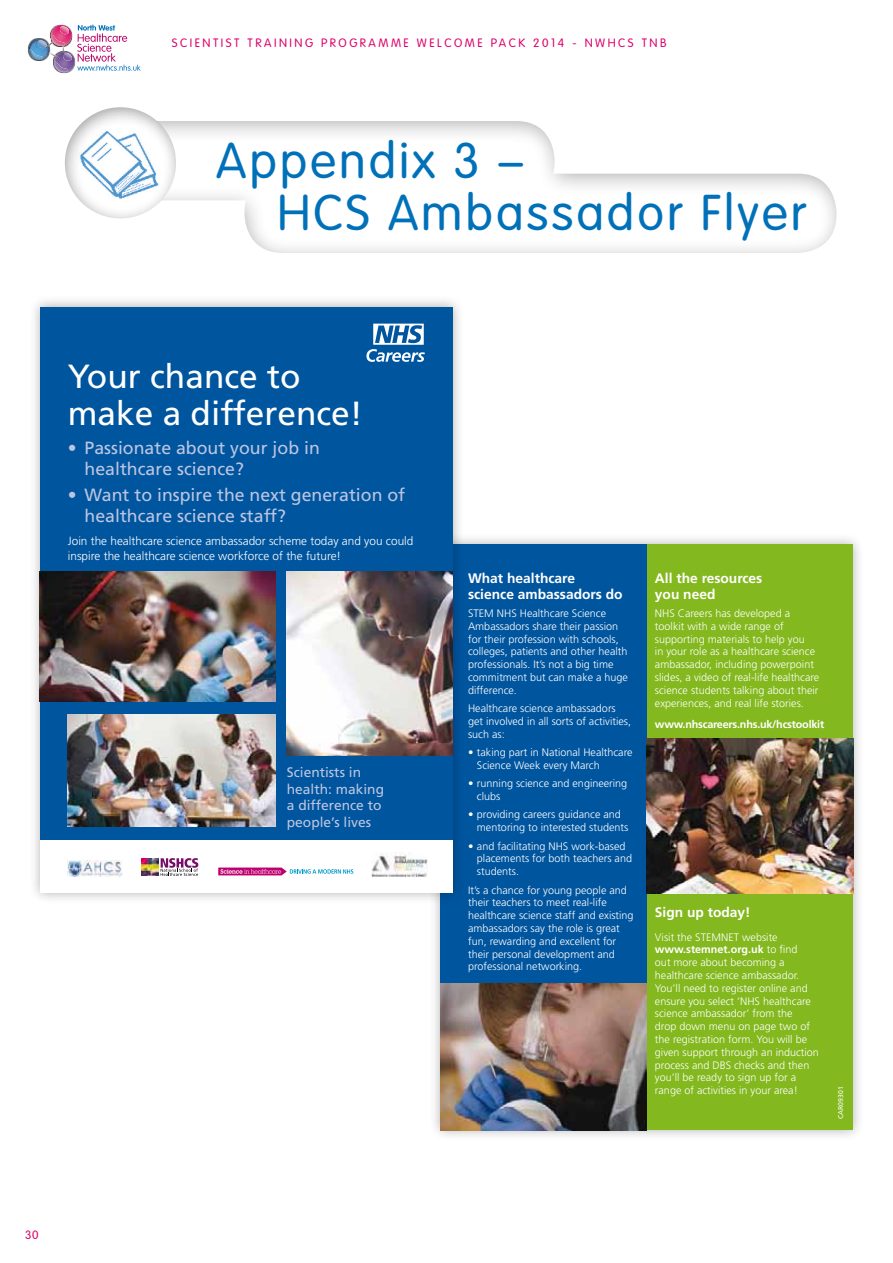
<style>
.page{position:relative;width:893px;height:1263px;background:#fff}
.page>*{position:absolute;margin:0;border:0;box-sizing:border-box;transform-origin:0 0}
.t1{font:300 49.5px/52.1px "VAG Rounded";letter-spacing:.06em;color:#0071b9}
.t2{font:33.45px/37.3px "Frutiger";color:#fff}
.t3{font:17.7px/20.7px "Frutiger";color:#bcc5e1}
.t4{font:700 13.8px/15.8px "Frutiger";color:#fff}
.t5{font:13.8px/16.5px "Frutiger";color:#bcc5e1}
.t6{font:300 12px "VAG Rounded";letter-spacing:.21em;color:#dc006b}
.t7{font:300 11.85px/14.7px "Frutiger";color:#fff}
.t8{font:300 10.8px/12.8px "Frutiger";color:#fff}
.t9{font:700 10.8px "Frutiger";letter-spacing:-.02em;color:#fff}
.t10{font:6.9px "Frutiger";color:#fff}
.s1{font-weight:700}
</style>
<div class="page">
<img style="left:58px;top:72px;width:12px;height:2px">
<img style="left:57px;top:71px;width:12px;height:1px">
<img style="left:28px;top:39px;width:9px;height:21px">
<img style="left:28px;top:49px;width:9px;height:10px">
<svg style="left:37px;top:25px;width:103px;height:46px"></svg>
<img style="left:51px;top:35px;width:15px;height:10px">
<div style="left:95px;top:113px;width:741px;height:141px;background:#000;opacity:.3"></div>
<div style="left:62px;top:105px;width:115px;height:114px;background:#000;opacity:.4"></div>
<div style="left:428px;top:532px;width:436px;height:609px;background:#000;opacity:.3"></div>
<div style="left:647px;top:544px;width:206px;height:586px;background:#83b81e"></div>
<div style="left:440px;top:544px;width:207px;height:586px;background:#00559f"></div>
<img style="left:647px;top:739px;width:206px;height:154px">
<img style="left:440px;top:984px;width:207px;height:146px">
<div style="left:28px;top:295px;width:436px;height:609px;background:#000;opacity:.3"></div>
<div style="left:40px;top:307px;width:413px;height:586px;background:#fff"></div>
<div style="left:40px;top:307px;width:413px;height:533px;background:#00559f"></div>
<img style="left:40px;top:572px;width:236px;height:130px">
<img style="left:68px;top:714px;width:208px;height:113px">
<img style="left:287px;top:572px;width:166px;height:184px">
<svg style="left:366px;top:324px;width:59px;height:38px"></svg>
<svg style="left:218px;top:867px;width:135px;height:8px"></svg>
<img style="left:68px;top:861px;width:54px;height:16px">
<svg style="left:161px;top:858px;width:37px;height:18px"></svg>
<img style="left:142px;top:858px;width:17px;height:18px">
<img style="left:372px;top:852px;width:55px;height:24px">
<img style="left:77px;top:125px;width:87px;height:80px">
<p class="t6" style="left:172px;top:36px;width:473px">SCIENTIST TRAINING PROGRAMME WELCOME PACK 2014 -N WHCSTN</p>
<p class="t6" style="left:660px;top:36px;width:8px">B</p>
<h1 class="t1" style="left:278px;top:134px;width:530px;text-indent:-61px">APPENDIX 3 –<br>HCS AMBASSADOR FLYER</h1>
<h2 class="t2" style="left:68px;top:357px;width:297px">Your chance to make a difference!</h2>
<h3 class="t3" style="left:85px;top:438px;width:237px;text-indent:-17px">• Passionate about your job in healthcare science?</h3>
<h3 class="t3" style="left:85px;top:485px;width:322px;text-indent:-17px">• Want to inspire the next generation of healthcare science staff?</h3>
<p class="t7" style="left:68px;top:533px;width:347px">Join the healthcare science ambassador scheme today and you could inspire the healthcare science workforce of the future!</p>
<p class="t5" style="left:287px;top:764px;width:99px">Scientists in health: making a difference to people’s lives</p>
<p class="t6" style="left:25px;top:1228px;width:15px">30</p>
<p class="t4" style="left:468px;top:570px;width:156px">What healthcare science ambassadors do</p>
<p class="t8" style="left:468px;top:607px;width:161px">STEM NHS Healthcare Science<br>Ambassadors share their passion for their profession with schools, colleges, patients and other health professionals. It’s not a big time commitment but can make a huge difference.</p>
<p class="t8" style="left:468px;top:702px;width:164px">Healthcare science ambassadors get involved in all sorts of activities, such as:</p>
<p class="t8" style="left:477px;top:746px;width:157px;text-indent:-9px">• taking part in National Healthcare<br>Science Week every March</p>
<p class="t8" style="left:477px;top:777px;width:152px;text-indent:-9px">• running science and engineering clubs</p>
<p class="t8" style="left:477px;top:808px;width:153px;text-indent:-9px">• providing careers guidance and mentoring to interested students</p>
<p class="t8" style="left:477px;top:839px;width:157px;text-indent:-9px">• and facilitating NHS work-based placements for both teachers and students.</p>
<p class="t8" style="left:468px;top:883px;width:167px">It’s a chance for young people and their teachers to meet real-life healthcare science staff and existing ambassadors say the role is great fun, rewarding and excellent for their personal development and professional networking.</p>
<p class="t4" style="left:655px;top:570px;width:109px">All the resources you need</p>
<p class="t8" style="left:655px;top:607px;width:166px">NHS Careers has developed a toolkit with a wide range of supporting materials to help you<br>in your role as a healthcare science ambassador, including powerpoint slides, a video of real-life healthcare science students talking about their experiences, and real life stories.</p>
<p class="t9" style="left:655px;top:718px;width:171px">www.nhscareers.nhs.uk/hcstoolkit</p>
<p class="t4" style="left:655px;top:904px;width:97px">Sign up today!</p>
<p class="t8" style="left:655px;top:930px;width:166px">Visit the STEMNET website <span class="s1">www.stemnet.org.uk</span> to find<br>out more about becoming a healthcare science ambassador.<br>You’ll need to register online and ensure you select ‘NHS healthcare science ambassador’ from the<br>drop down menu on page two of the registration form. You will be given support through an induction process and DBS checks and then you’ll be ready to sign up for a range of activities in your area!</p>
<p class="t10" style="left:837px;top:1119px;width:34px;rotate:-90deg">CAR09301</p>
</div>
